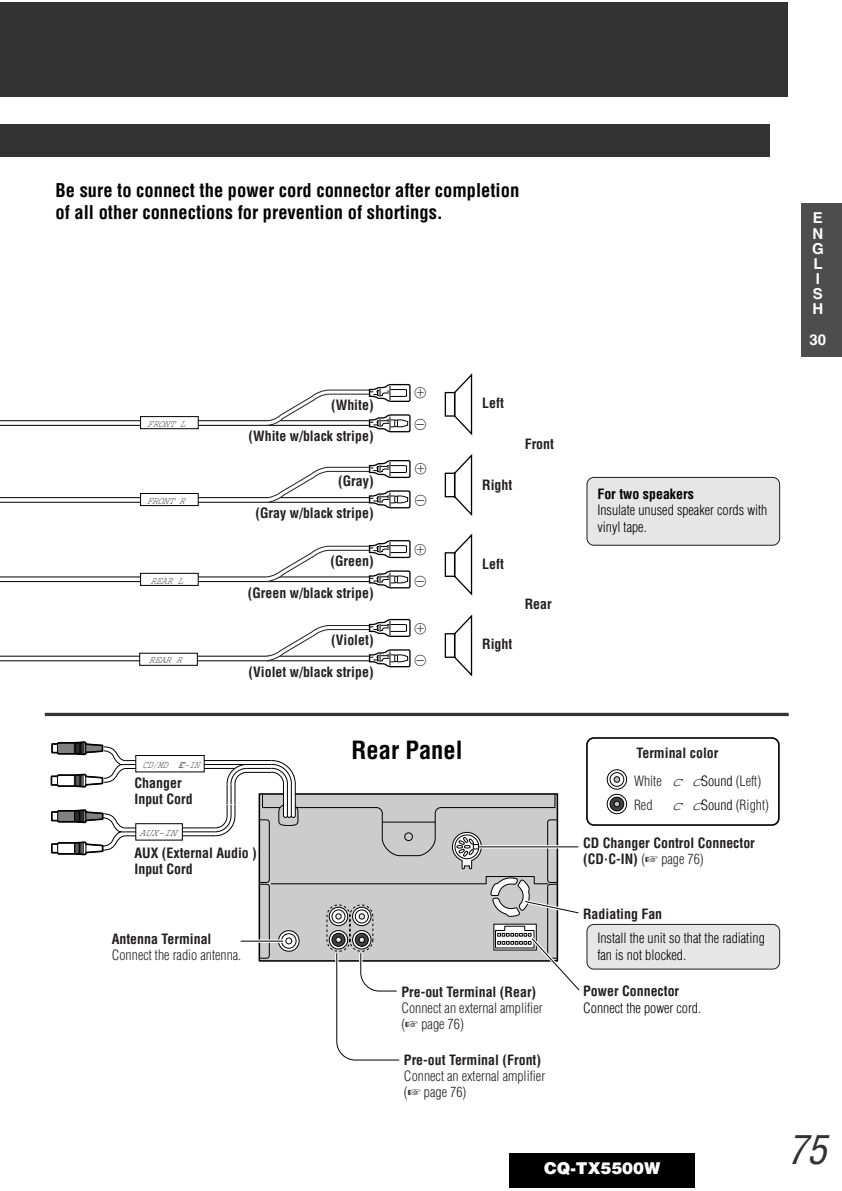
<style>
.page{position:relative;width:842px;height:1191px;background:#fff}
.page>*{position:absolute;margin:0;border:0;box-sizing:border-box;transform-origin:0 0}
.t1{font:italic condensed 39.2px "Helvetica";color:#333}
.t2{font:700 condensed 24.5px "Helvetica";color:#000}
.t3{font:700 condensed 18.5px/22.6px "Helvetica";color:#000}
.t4{font:900 16.3px "Helvetica";color:#fff}
.t5{font:700 15px/15.1px "Helvetica";color:#fff}
.t6{font:700 condensed 13.9px/16.3px "Helvetica";color:#231f20}
.t7{font:300 condensed 13.9px/16.3px "Helvetica";color:#231f20}
.t8{font:300 condensed 13.9px/16.3px "Helvetica";color:#000}
.t9{font:700 condensed 13.9px "Helvetica";color:#000}
.t10{font:13.9px "L204";color:#231f20}
.t11{font:italic 10.3px "Courier";color:#231f20;scale:.8 1}
.t12{font:italic 10.3px "Courier";color:#231f20}
.t13{font:italic 10.1px "Courier";color:#231f20;scale:.9 1}
.s1{font-weight:300}
.s2{font-family:"Courier";font-weight:400;font-style:italic;font-stretch:normal;font-size:16.3px;color:#000}
.s3{font-weight:300;color:#000}
.s4{color:#000}
</style>
<div class="page">
<svg style="left:259px;top:794px;width:299px;height:50px;background:#c1c1c1"></svg>
<svg style="left:382px;top:821px;width:100px;height:23px;background:#bbb"></svg>
<hr style="left:45px;top:713px;width:744px;height:3px;background:#333">
<hr style="left:0;top:660px;width:392px;height:1px;background:#000">
<hr style="left:0;top:656px;width:392px;height:1px;background:#000">
<hr style="left:0;top:581px;width:392px;height:1px;background:#000">
<hr style="left:0;top:577px;width:392px;height:1px;background:#000">
<svg style="left:0;top:498px;width:266px;height:4px"></svg>
<hr style="left:0;top:502px;width:392px;height:1px;background:#000">
<hr style="left:0;top:497px;width:392px;height:1px;background:#000">
<svg style="left:0;top:421px;width:266px;height:4px"></svg>
<hr style="left:0;top:425px;width:392px;height:1px;background:#000">
<hr style="left:0;top:420px;width:392px;height:1px;background:#000">
<svg style="left:266px;top:618px;width:145px;height:50px"></svg>
<svg style="left:444px;top:614px;width:29px;height:63px"></svg>
<div style="left:139px;top:653px;width:59px;height:13px;background:#fff;border:1px solid #000"></div>
<svg style="left:444px;top:454px;width:29px;height:62px"></svg>
<svg style="left:266px;top:460px;width:145px;height:49px"></svg>
<div style="left:140px;top:493px;width:59px;height:13px;background:#fff;border:1px solid #000"></div>
<svg style="left:444px;top:373px;width:29px;height:63px"></svg>
<svg style="left:266px;top:383px;width:145px;height:50px"></svg>
<div style="left:140px;top:416px;width:59px;height:13px;background:#fff;border:1px solid #000"></div>
<svg style="left:444px;top:533px;width:29px;height:63px"></svg>
<svg style="left:266px;top:540px;width:145px;height:49px"></svg>
<div style="left:140px;top:573px;width:59px;height:13px;background:#fff;border:1px solid #000"></div>
<div style="left:587px;top:477px;width:193px;height:69px;background:#e6e6e6;border:1px solid #231f20;border-radius:7px"></div>
<div style="left:587px;top:924px;width:193px;height:46px;background:#e6e6e6;border:1px solid #231f20;border-radius:7px"></div>
<svg style="left:50px;top:741px;width:76px;height:47px"></svg>
<hr style="left:126px;top:760px;width:146px;height:1px;background:#000">
<hr style="left:126px;top:764px;width:146px;height:1px;background:#000">
<hr style="left:126px;top:768px;width:146px;height:1px;background:#000">
<svg style="left:51px;top:809px;width:75px;height:47px"></svg>
<svg style="left:125px;top:829px;width:90px;height:6px"></svg>
<hr style="left:125px;top:835px;width:90px;height:1px;background:#000">
<hr style="left:125px;top:832px;width:90px;height:1px;background:#000">
<hr style="left:125px;top:828px;width:90px;height:1px;background:#000">
<div style="left:135px;top:755px;width:70px;height:17px;background:#fff;border:1px solid #000"></div>
<div style="left:135px;top:823px;width:48px;height:18px;background:#fff;border:1px solid #000"></div>
<svg style="left:215px;top:760px;width:84px;height:76px"></svg>
<svg style="left:258px;top:844px;width:301px;height:2px"></svg>
<svg style="left:240px;top:846px;width:339px;height:215px"></svg>
<svg style="left:270px;top:876px;width:310px;height:119px"></svg>
<svg style="left:607px;top:769px;width:20px;height:21px"></svg>
<div style="left:610px;top:772px;width:14px;height:15px;border:1px solid #000;border-radius:50%"></div>
<svg style="left:614px;top:776px;width:6px;height:7px"></svg>
<svg style="left:607px;top:794px;width:20px;height:20px"></svg>
<svg style="left:610px;top:797px;width:14px;height:14px"></svg>
<svg style="left:614px;top:801px;width:6px;height:6px"></svg>
<div style="left:586px;top:737px;width:194px;height:89px;border:2px solid #000;border-radius:7px"></div>
<div style="left:510px;top:1154px;width:185px;height:34px;background:#000"></div>
<div style="left:802px;top:326px;width:40px;height:30px;background:#4d4d4d"></div>
<div style="left:802px;top:203px;width:40px;height:123px;background:#4d4d4d"></div>
<div style="left:0;top:125px;width:769px;height:32px;background:#333"></div>
<div style="left:0;top:3px;width:788px;height:94px;background:#333"></div>
<h3 class="t3" style="left:55px;top:180px;width:465px">Be sure to connect the power cord connector after completion of all other connections for prevention of shortings.</h3>
<p class="t10" style="left:414px;top:387px;width:14px">!</p>
<p class="t6" style="left:331px;top:397px;width:44px">(White)</p>
<p class="t6" style="left:249px;top:429px;width:127px">(White w/black stripe)</p>
<p class="t13" style="left:147px;top:421px;width:48px">FRONT L</p>
<p class="t10" style="left:414px;top:419px;width:14px">@</p>
<p class="t10" style="left:414px;top:463px;width:14px">!</p>
<p class="t6" style="left:338px;top:474px;width:37px">(Gray)</p>
<p class="t6" style="left:256px;top:506px;width:120px">(Gray w/black stripe)</p>
<p class="t13" style="left:147px;top:497px;width:48px">FRONT R</p>
<p class="t10" style="left:414px;top:495px;width:14px">@</p>
<p class="t10" style="left:414px;top:543px;width:14px">!</p>
<p class="t6" style="left:330px;top:554px;width:45px">(Green)</p>
<p class="t6" style="left:248px;top:586px;width:127px">(Green w/black stripe)</p>
<p class="t13" style="left:150px;top:577px;width:42px">REAR L</p>
<p class="t10" style="left:414px;top:575px;width:14px">@</p>
<p class="t10" style="left:414px;top:623px;width:14px">!</p>
<p class="t6" style="left:331px;top:633px;width:44px">(Violet)</p>
<p class="t6" style="left:249px;top:665px;width:127px">(Violet w/black stripe)</p>
<p class="t13" style="left:149px;top:657px;width:42px">REAR R</p>
<p class="t10" style="left:414px;top:655px;width:14px">@</p>
<p class="t6" style="left:482px;top:396px;width:23px">Left</p>
<p class="t6" style="left:482px;top:478px;width:32px">Right</p>
<p class="t6" style="left:525px;top:437px;width:31px">Front</p>
<p class="t6" style="left:482px;top:556px;width:23px">Left</p>
<p class="t6" style="left:482px;top:637px;width:32px">Right</p>
<p class="t6" style="left:525px;top:597px;width:29px">Rear</p>
<p class="t5" style="left:812px;top:212px;width:13px">E<br>N<br>G<br>L<br>I<br>S<br>H</p>
<p class="t5" style="left:809px;top:334px;width:18px">30</p>
<p class="t9" style="left:597px;top:489px;width:98px">For two speakers</p>
<p class="t8" style="left:597px;top:503px;width:172px">Insulate unused speaker cords with vinyl tape.</p>
<p class="t11" style="left:143px;top:762px;width:76px">CD/MD EC-IN</p>
<p class="t6" style="left:135px;top:776px;width:60px">Changer<br>Input Cord</p>
<p class="t12" style="left:139px;top:829px;width:43px">AUX-IN</p>
<p class="t6" style="left:135px;top:846px;width:124px">AUX (External Audio )<br>Input Cord</p>
<p class="t6" style="left:112px;top:932px;width:101px">Antenna Terminal</p>
<p class="t7" style="left:112px;top:948px;width:131px">Connect the radio antenna.</p>
<h2 class="t2" style="left:352px;top:741px;width:113px">Rear Panel</h2>
<p class="t6" style="left:401px;top:985px;width:136px">Pre-out Terminal (Rear)</p>
<p class="t7" style="left:401px;top:1001px;width:143px">Connect an external amplifier (☞ page 76)</p>
<p class="t6" style="left:404px;top:1052px;width:139px">Pre-out Terminal (Front)</p>
<p class="t7" style="left:404px;top:1069px;width:143px">Connect an external amplifier (☞ page 76)</p>
<p class="t6" style="left:634px;top:741px;width:129px;line-height:27.5px">Terminal color<br><span class="s1">White</span> <span class="s2">c c</span><span class="s3">Sound</span> <span class="s1">(Left)</span></p>
<p class="t7" style="left:634px;top:797px;width:136px">Red <span class="s2">c c</span><span class="s4">Sound</span> (Right)</p>
<p class="t6" style="left:583px;top:836px;width:173px">CD Changer Control Connector (CD·C-IN) <span class="s1">(</span>☞ <span class="s1">page 76)</span></p>
<p class="t6" style="left:583px;top:907px;width:81px">Radiating Fan</p>
<p class="t8" style="left:597px;top:931px;width:169px">Install the unit so that the radiating fan is not blocked.</p>
<p class="t6" style="left:583px;top:984px;width:98px">Power Connector</p>
<p class="t8" style="left:583px;top:1001px;width:120px">Connect the power cord.</p>
<p class="t4" style="left:544px;top:1163px;width:118px">CQ-TX5500W</p>
<h1 class="t1" style="left:788px;top:1135px;width:41px">75</h1>
</div>
